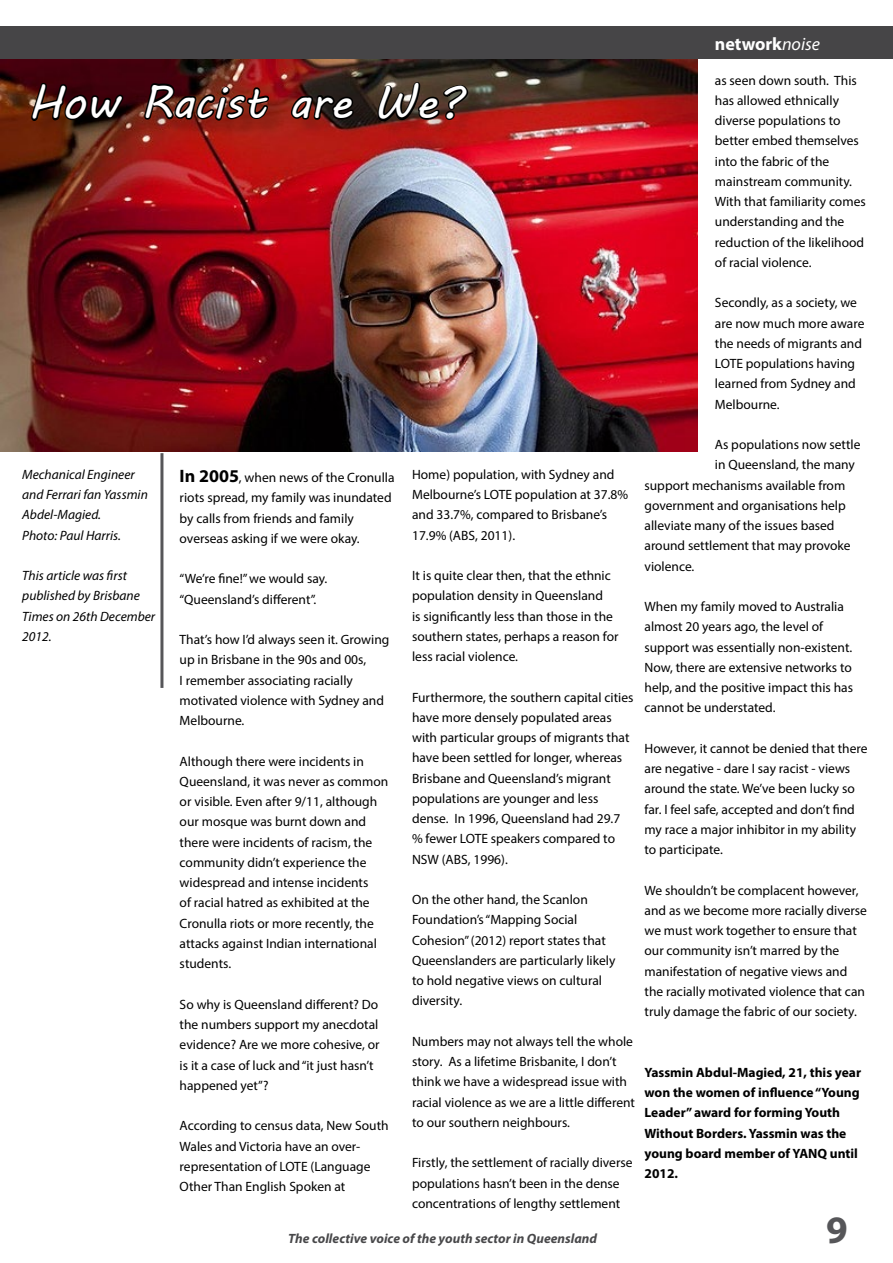
<style>
.page{position:relative;width:893px;height:1263px;background:#fff}
.page>*{position:absolute;margin:0;border:0;box-sizing:border-box;transform-origin:0 0}
.t1{font:45px "MV Boli";color:#fff}
.t2{font:700 39px "Myriad Pro";color:#565659}
.t3{font:700 18px "Myriad Pro";color:#fff}
.t4{font:13.5px/20.2px "Myriad Pro";color:#000}
.t5{font:700 13.5px/20.2px "Myriad Pro";color:#000}
.t6{font:italic 13.5px/20.2px "Myriad Pro";color:#000}
.t7{font:italic 700 13.5px "Myriad Pro";color:#48484a}
.s1{font-weight:700;font-size:18px}
.s2{font-weight:400;font-style:italic}
</style>
<div class="page">
<div style="left:0;top:27px;width:893px;height:32px;background:#464547"></div>
<img style="left:0;top:59px;width:698px;height:393px">
<div style="left:34px;top:84px;width:452px;height:56px;background:#000;opacity:.15"></div>
<svg style="left:29px;top:65px;width:97px;height:78px;background:#3f100c"></svg>
<svg style="left:142px;top:75px;width:129px;height:67px;background:#671a13"></svg>
<svg style="left:289px;top:81px;width:67px;height:67px;background:#5c1612"></svg>
<svg style="left:376px;top:63px;width:94px;height:68px;background:#47271f"></svg>
<hr style="left:160px;top:453px;width:3px;height:235px;background:#565659">
<h1 class="t1" style="left:29px;top:72px;width:435px">How Racist are We?</h1>
<p class="t6" style="left:22px;top:464px;width:127px">Mechanical Engineer and Ferrari fan Yassmin<br>Abdel-Magied.<br>Photo: Paul Harris.</p>
<p class="t6" style="left:22px;top:565px;width:134px">This article was first published by Brisbane<br>Times on 26th December<br>2012.</p>
<p class="t4" style="left:180px;top:467px;width:216px"><span class="s1">In 2005</span>, when news of the Cronulla riots spread, my family was inundated by calls from friends and family overseas asking if we were okay.</p>
<p class="t4" style="left:180px;top:569px;width:149px">“We’re fine!” we would say. “Queensland’s different”.</p>
<p class="t4" style="left:180px;top:629px;width:211px">That’s how I’d always seen it. Growing up in Brisbane in the 90s and 00s,<br>I remember associating racially motivated violence with Sydney and<br>Melbourne.</p>
<p class="t4" style="left:180px;top:751px;width:210px">Although there were incidents in<br>Queensland, it was never as common or visible. Even after 9/11, although our mosque was burnt down and there were incidents of racism, the community didn’t experience the widespread and intense incidents<br>of racial hatred as exhibited at the<br>Cronulla riots or more recently, the attacks against Indian international students.</p>
<p class="t4" style="left:180px;top:994px;width:202px">So why is Queensland different? Do the numbers support my anecdotal evidence? Are we more cohesive, or is it a case of luck and “it just hasn’t happened yet”?</p>
<p class="t4" style="left:180px;top:1115px;width:210px">According to census data, New South<br>Wales and Victoria have an over&shy;representation of LOTE (Language<br>Other Than English Spoken at</p>
<p class="t4" style="left:412px;top:464px;width:218px">Home) population, with Sydney and<br>Melbourne’s LOTE population at 37.8% and 33.7%, compared to Brisbane’s<br>17.9% (ABS, 2011).</p>
<p class="t4" style="left:412px;top:565px;width:208px">It is quite clear then, that the ethnic population density in Queensland<br>is significantly less than those in the southern states, perhaps a reason for less racial violence.</p>
<p class="t4" style="left:412px;top:687px;width:223px">Furthermore, the southern capital cities have more densely populated areas with particular groups of migrants that have been settled for longer, whereas Brisbane and Queensland’s migrant populations are younger and less dense. In 1996, Queensland had 29.7 % fewer LOTE speakers compared to NSW (ABS, 1996).</p>
<p class="t4" style="left:412px;top:889px;width:205px">On the other hand, the Scanlon<br>Foundation’s “Mapping Social<br>Cohesion” (2012) report states that<br>Queenslanders are particularly likely to hold negative views on cultural diversity.</p>
<p class="t4" style="left:412px;top:1031px;width:224px">Numbers may not always tell the whole story. As a lifetime Brisbanite, I don’t think we have a widespread issue with racial violence as we are a little different to our southern neighbours.</p>
<p class="t4" style="left:412px;top:1152px;width:222px">Firstly, the settlement of racially diverse populations hasn’t been in the dense concentrations of lengthy settlement</p>
<p class="t7" style="left:288px;top:1229px;width:310px">The collective voice of the youth sector in Queensland</p>
<h3 class="t3" style="left:715px;top:32px;width:107px">network<span class="s2">noise</span></h3>
<p class="t4" style="left:715px;top:70px;width:152px">as seen down south. This has allowed ethnically diverse populations to better embed themselves into the fabric of the mainstream community.<br>With that familiarity comes understanding and the reduction of the likelihood of racial violence.</p>
<p class="t4" style="left:715px;top:292px;width:151px">Secondly, as a society, we are now much more aware the needs of migrants and<br>LOTE populations having learned from Sydney and<br>Melbourne.</p>
<p class="t4" style="left:715px;top:434px;width:147px">As populations now settle</p>
<p class="t4" style="left:715px;top:454px;width:142px">in Queensland, the many</p>
<p class="t4" style="left:644px;top:475px;width:202px">support mechanisms available from</p>
<p class="t4" style="left:644px;top:495px;width:203px">government and organisations help</p>
<p class="t4" style="left:644px;top:515px;width:192px">alleviate many of the issues based</p>
<p class="t4" style="left:644px;top:535px;width:208px">around settlement that may provoke</p>
<p class="t4" style="left:644px;top:556px;width:51px">violence.</p>
<p class="t4" style="left:644px;top:596px;width:210px">When my family moved to Australia almost 20 years ago, the level of support was essentially non-existent.<br>Now, there are extensive networks to help, and the positive impact this has cannot be understated.</p>
<p class="t4" style="left:644px;top:738px;width:224px">However, it cannot be denied that there are negative - dare I say racist - views around the state. We’ve been lucky so far. I feel safe, accepted and don’t find my race a major inhibitor in my ability to participate.</p>
<p class="t4" style="left:644px;top:880px;width:224px">We shouldn’t be complacent however, and as we become more racially diverse we must work together to ensure that our community isn’t marred by the manifestation of negative views and the racially motivated violence that can truly damage the fabric of our society.</p>
<p class="t5" style="left:644px;top:1062px;width:218px">Yassmin Abdul-Magied, 21, this year won the women of influence “Young<br>Leader” award for forming Youth<br>Without Borders. Yassmin was the young board member of YANQ until<br>2012.</p>
<h2 class="t2" style="left:826px;top:1205px;width:23px">9</h2>
</div>
